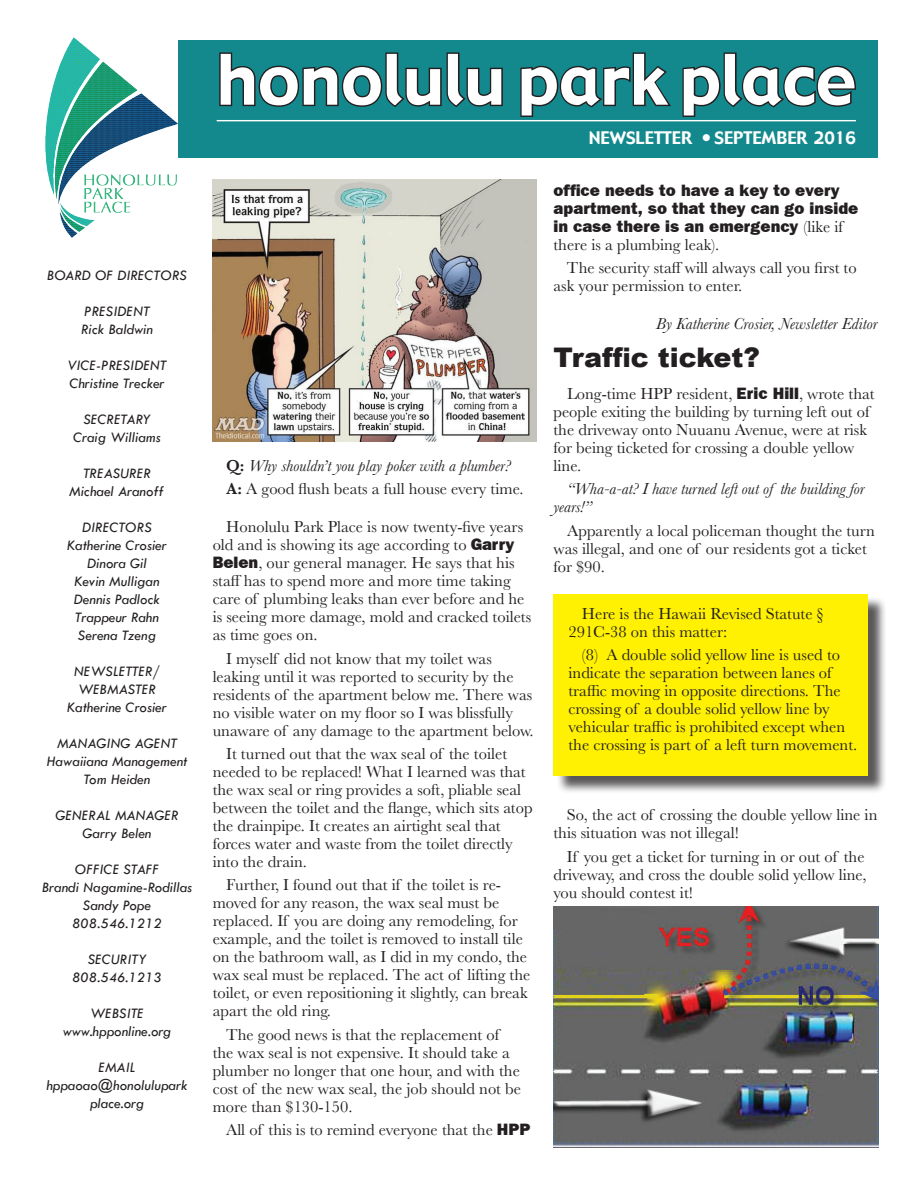
<style>
.page{position:relative;width:918px;height:1188px;background:#fff}
.page>*{position:absolute;margin:0;border:0;box-sizing:border-box;transform-origin:0 0}
.t1{font:67.8px "Gadget";color:#fff}
.t2{font:900 27px "Arial";color:#231f20}
.t3{font:16.95px "Gadget";color:#fff}
.t4{font:16.5px/18px "Baskerville";color:#231f20}
.t5{font:italic 16.5px/23.4px "Baskerville";color:#231f20}
.t6{font:800 16.5px/18px "Franklin Gothic IT Cby BT";color:#231f20}
.t7{font:italic 15px/18px "Tw Cen";color:#231f20;text-align:center}
.s1{font-weight:600;font-style:normal}
.s2{font-style:normal}
.s3{font-family:"Franklin Gothic IT Cby BT";font-weight:800}
.s4{font-family:"Baskerville";font-weight:400}
</style>
<div class="page">
<div style="left:87px;top:40px;width:791px;height:118px;background:#13898e"></div>
<hr style="left:217px;top:120px;width:639px;height:1px;background:#fff">
<svg style="left:219px;top:52px;width:284px;height:55px"></svg>
<svg style="left:520px;top:52px;width:151px;height:65px"></svg>
<svg style="left:682px;top:52px;width:174px;height:65px"></svg>
<img style="left:45px;top:37px;width:132px;height:201px">
<div style="left:556px;top:596px;width:331px;height:198px;background:#231f20;opacity:.75"></div>
<div style="left:554px;top:594px;width:314px;height:181px;background:#fff101"></div>
<img style="left:554px;top:907px;width:325px;height:241px">
<img style="left:213px;top:179px;width:323px;height:263px">
<p class="t7" style="left:47px;top:266px;width:142px">BOARD OF DIRECTORS</p>
<p class="t7" style="left:81px;top:302px;width:73px;text-align:left">PRESIDENT<br>Rick Baldwin</p>
<p class="t7" style="left:67px;top:356px;width:101px;text-align:left">VICE-PRESIDENT<br>Christine Trecker</p>
<p class="t7" style="left:73px;top:410px;width:89px">SECRETARY<br>Craig Williams</p>
<p class="t7" style="left:69px;top:464px;width:96px">TREASURER<br>Michael Aranoff</p>
<p class="t7" style="left:67px;top:518px;width:101px">DIRECTORS<br>Katherine Crosier<br>Dinora Gil<br>Kevin Mulligan<br>Dennis Padlock<br>Trappeur Rahn<br>Serena Tzeng</p>
<p class="t7" style="left:67px;top:662px;width:101px">NEWSLETTER/<br>WEBMASTER<br>Katherine Crosier</p>
<p class="t7" style="left:47px;top:734px;width:142px">MANAGING AGENT<br>Hawaiiana Management<br>Tom Heiden</p>
<p class="t7" style="left:55px;top:806px;width:125px">GENERAL MANAGER<br>Garry Belen</p>
<p class="t7" style="left:42px;top:860px;width:152px">OFFICE STAFF<br>Brandi Nagamine-Rodillas<br>Sandy Pope<br>808.546.1212</p>
<p class="t7" style="left:72px;top:950px;width:91px">SECURITY<br>808.546.1213</p>
<p class="t7" style="left:63px;top:1004px;width:110px">WEBSITE www.hpponline.org</p>
<p class="t7" style="left:46px;top:1058px;width:143px">EMAIL hppaoao@honolulupark place.org</p>
<h1 class="t1" style="left:217px;top:36px;width:641px">honolulu park place</h1>
<p class="t3" style="left:589px;top:127px;width:269px">NEWSLETTER • SEPTEMBER 2016</p>
<p class="t5" style="left:226px;top:454px;width:299px"><span class="s1">Q:</span> Why shouldn’t you play poker with a plumber?<br><span class="s1">A:</span> <span class="s2">A good flush beats a full house every time.</span></p>
<p class="t4" style="left:213px;top:518px;width:320px;text-indent:13px">Honolulu Park Place is now twenty-five years old and is showing its age according to <span class="s3">Garry Belen</span>, our general manager. He says that his staff has to spend more and more time taking care of plumbing leaks than ever before and he is seeing more damage, mold and cracked toilets as time goes on.</p>
<p class="t4" style="left:213px;top:650px;width:322px;text-indent:13px">I myself did not know that my toilet was leaking until it was reported to security by the residents of the apartment below me. There was no visible water on my floor so I was blissfully unaware of any damage to the apartment below.</p>
<p class="t4" style="left:213px;top:745px;width:321px;text-indent:13px">It turned out that the wax seal of the toilet needed to be replaced! What I learned was that the wax seal or ring provides a soft, pliable seal between the toilet and the flange, which sits atop the drainpipe. It creates an airtight seal that forces water and waste from the toilet directly into the drain.</p>
<p class="t4" style="left:213px;top:876px;width:319px;text-indent:13px">Further, I found out that if the toilet is re&shy;moved for any reason, the wax seal must be replaced. If you are doing any remodeling, for example, and the toilet is removed to install tile on the bathroom wall, as I did in my condo, the wax seal must be replaced. The act of lifting the toilet, or even repositioning it slightly, can break apart the old ring.</p>
<p class="t4" style="left:213px;top:1026px;width:310px;text-indent:13px">The good news is that the replacement of the wax seal is not expensive. It should take a plumber no longer that one hour, and with the cost of the new wax seal, the job should not be more than $130-150.</p>
<p class="t4" style="left:226px;top:1121px;width:306px">All of this is to remind everyone that the <span class="s3">HPP</span></p>
<p class="t6" style="left:554px;top:180px;width:306px">office needs to have a key to every apartment, so that they can go inside in case there is an emergency <span class="s4">(like if</span></p>
<p class="t4" style="left:567px;top:233px;width:291px;line-height:23.4px;text-indent:-13px">there is a plumbing leak).<br>The security staff will always call you first to</p>
<p class="t4" style="left:554px;top:277px;width:190px">ask your permission to enter.</p>
<p class="t5" style="left:656px;top:312px;width:223px">By Katherine Crosier, Newsletter Editor</p>
<h2 class="t2" style="left:554px;top:337px;width:208px">Traffic ticket?</h2>
<p class="t4" style="left:554px;top:385px;width:323px;text-indent:13px">Long-time HPP resident, <span class="s3">Eric Hill</span>, wrote that people exiting the building by turning left out of the driveway onto Nuuanu Avenue, were at risk for being ticketed for crossing a double yellow line.</p>
<p class="t5" style="left:554px;top:480px;width:313px;line-height:18px;text-indent:13px">“Wha-a-at? I have turned left out of the building for years!”</p>
<p class="t4" style="left:554px;top:522px;width:323px;text-indent:13px">Apparently a local policeman thought the turn was illegal, and one of our residents got a ticket for $90.</p>
<p class="t4" style="left:569px;top:605px;width:256px;text-indent:13px">Here is the Hawaii Revised Statute §<br>291C-38 on this matter:</p>
<p class="t4" style="left:568px;top:646px;width:290px;text-indent:14px">(8) A double solid yellow line is used to indicate the separation between lanes of traffic moving in opposite directions. The crossing of a double solid yellow line by vehicular traffic is prohibited except when the crossing is part of a left turn movement.</p>
<p class="t4" style="left:553px;top:806px;width:326px;text-indent:13px">So, the act of crossing the double yellow line in this situation was not illegal!</p>
<p class="t4" style="left:553px;top:848px;width:314px;text-align:justify;text-indent:13px">If you get a ticket for turning in or out of the driveway, and cross the double solid yellow line, you should contest it!</p>
</div>
